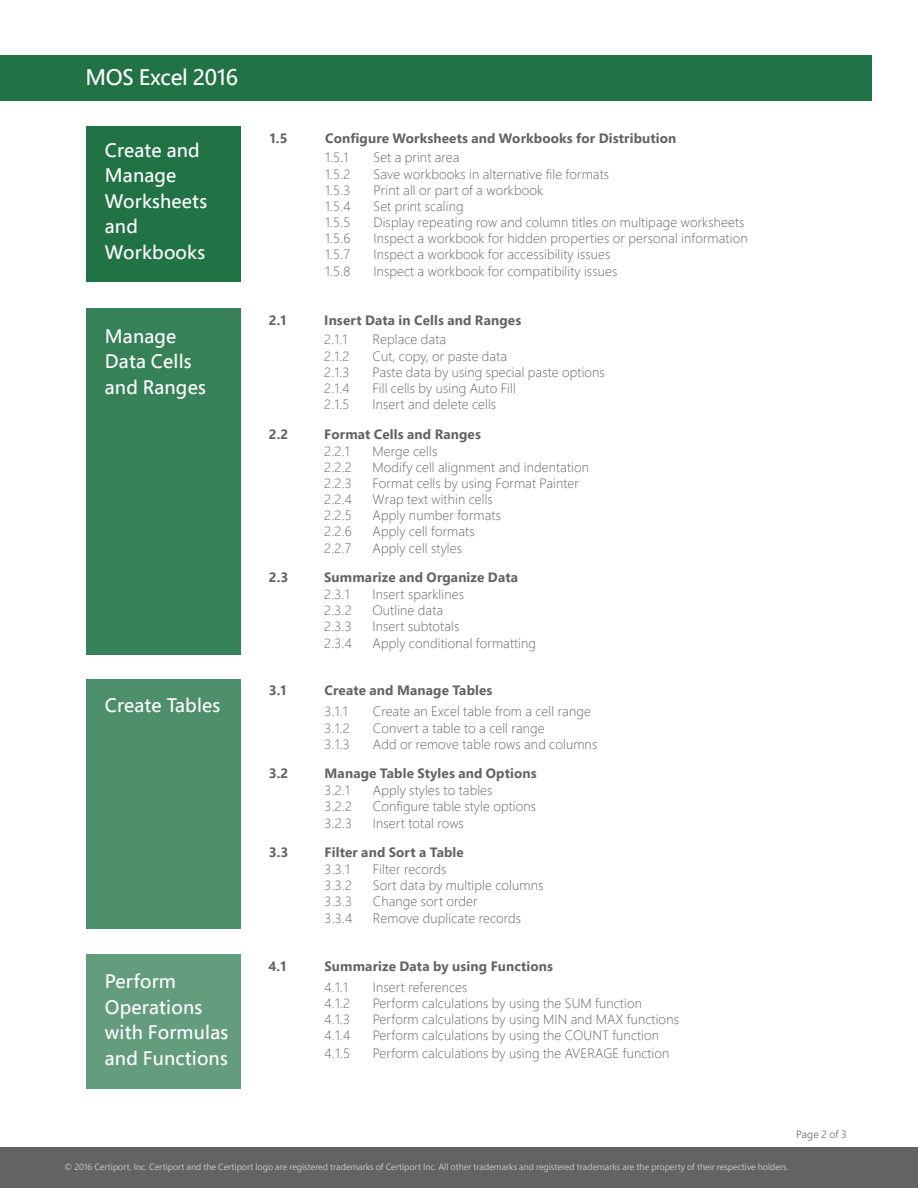
<style>
.page{position:relative;width:918px;height:1188px;background:#fff}
.page>*{position:absolute;margin:0;border:0;box-sizing:border-box;transform-origin:0 0}
.Page_Header{font:500 22.5px "Segoe Pro";letter-spacing:-.01em;color:#fff}
.Body{font:500 19.5px/25.5px "Segoe Pro";letter-spacing:.01em;color:#fff}
.Body-2{font:300 13.5px "Segoe Pro";letter-spacing:.01em;color:#636366}
.Body-3{font:700 13.5px "Segoe Pro";letter-spacing:.01em;color:#636366}
.t1{font:300 10.5px "Segoe Pro";color:#636366}
.t2{font:9px "Segoe Pro Display";color:#c7c8ca}
</style>
<div class="page">
<div style="left:0;top:55px;width:871px;height:46px;background:#217346"></div>
<div style="left:87px;top:308px;width:154px;height:346px;background:#378158"></div>
<div style="left:87px;top:126px;width:154px;height:156px;background:#217346"></div>
<div style="left:87px;top:679px;width:154px;height:250px;background:#4d8f6b"></div>
<div style="left:87px;top:954px;width:154px;height:135px;background:#649d7d"></div>
<div style="left:0;top:1148px;width:918px;height:40px;background:#636366"></div>
<p class="Page_Header" style="left:86px;top:62px;width:154px">MOS Excel 2016</p>
<p class="Body" style="left:105px;top:136px;width:104px">Create and<br>Manage<br>Worksheets and<br>Workbooks</p>
<p class="Body" style="left:105px;top:322px;width:102px">Manage<br>Data Cells and Ranges</p>
<p class="Body" style="left:105px;top:692px;width:117px">Create Tables</p>
<p class="Body" style="left:105px;top:968px;width:125px">Perform<br>Operations with Formulas and Functions</p>
<p class="Body-3" style="left:270px;top:129px;width:19px">1.5</p>
<p class="Body-3" style="left:325px;top:129px;width:353px">Configure Worksheets and Workbooks for Distribution</p>
<p class="Body-2" style="left:325px;top:148px;width:25px">1.5.1</p>
<p class="Body-2" style="left:374px;top:148px;width:88px">Set a print area</p>
<p class="Body-2" style="left:325px;top:165px;width:27px">1.5.2</p>
<p class="Body-2" style="left:374px;top:165px;width:237px">Save workbooks in alternative file formats</p>
<p class="Body-2" style="left:325px;top:181px;width:27px">1.5.3</p>
<p class="Body-2" style="left:374px;top:181px;width:171px">Print all or part of a workbook</p>
<p class="Body-2" style="left:325px;top:197px;width:27px">1.5.4</p>
<p class="Body-2" style="left:374px;top:197px;width:92px">Set print scaling</p>
<p class="Body-2" style="left:325px;top:213px;width:27px">1.5.5</p>
<p class="Body-2" style="left:374px;top:213px;width:372px">Display repeating row and column titles on multipage worksheets</p>
<p class="Body-2" style="left:325px;top:229px;width:27px">1.5.6</p>
<p class="Body-2" style="left:374px;top:229px;width:376px">Inspect a workbook for hidden properties or personal information</p>
<p class="Body-2" style="left:325px;top:245px;width:27px">1.5.7</p>
<p class="Body-2" style="left:374px;top:245px;width:238px">Inspect a workbook for accessibility issues</p>
<p class="Body-2" style="left:325px;top:262px;width:27px">1.5.8</p>
<p class="Body-2" style="left:374px;top:262px;width:245px">Inspect a workbook for compatibility issues</p>
<p class="Body-3" style="left:269px;top:311px;width:19px">2.1</p>
<p class="Body-3" style="left:324px;top:311px;width:199px">Insert Data in Cells and Ranges</p>
<p class="Body-2" style="left:324px;top:330px;width:25px">2.1.1</p>
<p class="Body-2" style="left:373px;top:330px;width:75px">Replace data</p>
<p class="Body-2" style="left:324px;top:347px;width:27px">2.1.2</p>
<p class="Body-2" style="left:373px;top:347px;width:136px">Cut, copy, or paste data</p>
<p class="Body-2" style="left:324px;top:363px;width:27px">2.1.3</p>
<p class="Body-2" style="left:373px;top:363px;width:234px">Paste data by using special paste options</p>
<p class="Body-2" style="left:324px;top:379px;width:27px">2.1.4</p>
<p class="Body-2" style="left:373px;top:379px;width:145px">Fill cells by using Auto Fill</p>
<p class="Body-2" style="left:324px;top:395px;width:27px">2.1.5</p>
<p class="Body-2" style="left:373px;top:395px;width:125px">Insert and delete cells</p>
<p class="Body-3" style="left:269px;top:424px;width:21px">2.2</p>
<p class="Body-3" style="left:324px;top:424px;width:158px">Format Cells and Ranges</p>
<p class="Body-2" style="left:324px;top:442px;width:27px">2.2.1</p>
<p class="Body-2" style="left:373px;top:442px;width:66px">Merge cells</p>
<p class="Body-2" style="left:324px;top:458px;width:29px">2.2.2</p>
<p class="Body-2" style="left:373px;top:458px;width:218px">Modify cell alignment and indentation</p>
<p class="Body-2" style="left:324px;top:474px;width:29px">2.2.3</p>
<p class="Body-2" style="left:373px;top:474px;width:208px">Format cells by using Format Painter</p>
<p class="Body-2" style="left:324px;top:490px;width:29px">2.2.4</p>
<p class="Body-2" style="left:373px;top:490px;width:122px">Wrap text within cells</p>
<p class="Body-2" style="left:324px;top:506px;width:29px">2.2.5</p>
<p class="Body-2" style="left:373px;top:506px;width:130px">Apply number formats</p>
<p class="Body-2" style="left:324px;top:522px;width:29px">2.2.6</p>
<p class="Body-2" style="left:373px;top:522px;width:104px">Apply cell formats</p>
<p class="Body-2" style="left:324px;top:538px;width:29px">2.2.7</p>
<p class="Body-2" style="left:373px;top:538px;width:91px">Apply cell styles</p>
<p class="Body-3" style="left:269px;top:568px;width:21px">2.3</p>
<p class="Body-3" style="left:324px;top:568px;width:195px">Summarize and Organize Data</p>
<p class="Body-2" style="left:324px;top:585px;width:27px">2.3.1</p>
<p class="Body-2" style="left:373px;top:585px;width:93px">Insert sparklines</p>
<p class="Body-2" style="left:324px;top:601px;width:29px">2.3.2</p>
<p class="Body-2" style="left:373px;top:601px;width:72px">Outline data</p>
<p class="Body-2" style="left:324px;top:617px;width:29px">2.3.3</p>
<p class="Body-2" style="left:373px;top:617px;width:88px">Insert subtotals</p>
<p class="Body-2" style="left:324px;top:634px;width:29px">2.3.4</p>
<p class="Body-2" style="left:373px;top:634px;width:165px">Apply conditional formatting</p>
<p class="Body-3" style="left:269px;top:681px;width:19px">3.1</p>
<p class="Body-3" style="left:325px;top:681px;width:169px">Create and Manage Tables</p>
<p class="Body-2" style="left:325px;top:702px;width:25px">3.1.1</p>
<p class="Body-2" style="left:373px;top:702px;width:220px">Create an Excel table from a cell range</p>
<p class="Body-2" style="left:325px;top:718px;width:27px">3.1.2</p>
<p class="Body-2" style="left:373px;top:718px;width:173px">Convert a table to a cell range</p>
<p class="Body-2" style="left:325px;top:735px;width:27px">3.1.3</p>
<p class="Body-2" style="left:373px;top:735px;width:226px">Add or remove table rows and columns</p>
<p class="Body-3" style="left:269px;top:764px;width:21px">3.2</p>
<p class="Body-3" style="left:325px;top:764px;width:214px">Manage Table Styles and Options</p>
<p class="Body-2" style="left:325px;top:781px;width:27px">3.2.1</p>
<p class="Body-2" style="left:373px;top:781px;width:121px">Apply styles to tables</p>
<p class="Body-2" style="left:325px;top:797px;width:29px">3.2.2</p>
<p class="Body-2" style="left:373px;top:797px;width:165px">Configure table style options</p>
<p class="Body-2" style="left:325px;top:813px;width:29px">3.2.3</p>
<p class="Body-2" style="left:373px;top:813px;width:93px">Insert total rows</p>
<p class="Body-3" style="left:269px;top:843px;width:21px">3.3</p>
<p class="Body-3" style="left:325px;top:843px;width:141px">Filter and Sort a Table</p>
<p class="Body-2" style="left:325px;top:860px;width:27px">3.3.1</p>
<p class="Body-2" style="left:373px;top:860px;width:75px">Filter records</p>
<p class="Body-2" style="left:325px;top:876px;width:29px">3.3.2</p>
<p class="Body-2" style="left:373px;top:876px;width:172px">Sort data by multiple columns</p>
<p class="Body-2" style="left:325px;top:892px;width:29px">3.3.3</p>
<p class="Body-2" style="left:373px;top:892px;width:106px">Change sort order</p>
<p class="Body-2" style="left:325px;top:908px;width:29px">3.3.4</p>
<p class="Body-2" style="left:373px;top:908px;width:150px">Remove duplicate records</p>
<p class="Body-3" style="left:268px;top:956px;width:19px">4.1</p>
<p class="Body-3" style="left:325px;top:956px;width:230px">Summarize Data by using Functions</p>
<p class="Body-2" style="left:325px;top:977px;width:25px">4.1.1</p>
<p class="Body-2" style="left:373px;top:977px;width:96px">Insert references</p>
<p class="Body-2" style="left:325px;top:994px;width:27px">4.1.2</p>
<p class="Body-2" style="left:373px;top:994px;width:271px">Perform calculations by using the SUM function</p>
<p class="Body-2" style="left:325px;top:1010px;width:27px">4.1.3</p>
<p class="Body-2" style="left:373px;top:1010px;width:308px">Perform calculations by using MIN and MAX functions</p>
<p class="Body-2" style="left:325px;top:1026px;width:27px">4.1.4</p>
<p class="Body-2" style="left:373px;top:1026px;width:288px">Perform calculations by using the COUNT function</p>
<p class="Body-2" style="left:325px;top:1044px;width:27px">4.1.5</p>
<p class="Body-2" style="left:373px;top:1044px;width:298px">Perform calculations by using the AVERAGE function</p>
<p class="t2" style="left:64px;top:1160px;width:726px">© 2016 Certiport, Inc. Certiport and the Certiport logo are registered trademarks of Certiport Inc. All other trademarks and registered trademarks are the property of their respective holders.</p>
<p class="t1" style="left:796px;top:1127px;width:52px">Page 2 of 3</p>
</div>
